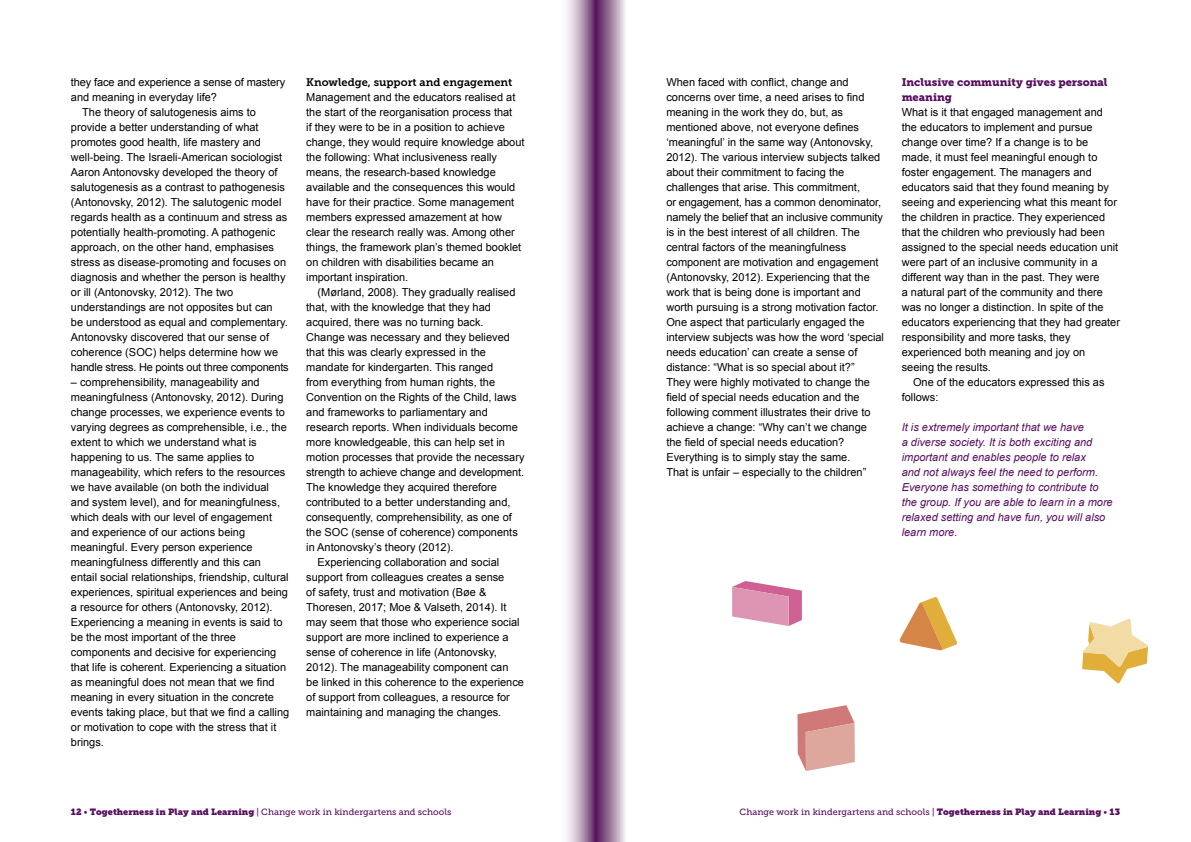
<style>
.page{position:relative;width:1191px;height:842px;background:#fff}
.page>*{position:absolute;margin:0;border:0;box-sizing:border-box;transform-origin:0 0}
.P_1st_paragraph{font:11px/15px "Arial";color:#000}
.P_1st_paragraph-2{font:italic 11px/15px "Arial";color:#570f5e}
.H2_Subtitle_Purple{font:11px/15px "Museo Slab 900";color:#570f5e}
.H3_Title{font:11px "Museo Slab 700";color:#000}
.t1{font:9px "Museo Slab 500";color:#570f5e}
.s1{font-family:"Museo Slab"}
</style>
<div class="page">
<svg style="left:566px;top:0;width:59px;height:842px;background:#aa8cac"></svg>
<svg style="left:732px;top:581px;width:70px;height:45px"></svg>
<svg style="left:797px;top:705px;width:58px;height:66px;background:#dea7a2"></svg>
<svg style="left:1082px;top:619px;width:66px;height:64px"></svg>
<svg style="left:899px;top:597px;width:58px;height:54px"></svg>
<p class="P_1st_paragraph" style="left:71px;top:75px;width:216px">they face and experience a sense of mastery and meaning in everyday life?</p>
<p class="P_1st_paragraph" style="left:71px;top:105px;width:219px;text-indent:11px">The theory of salutogenesis aims to provide a better understanding of what promotes good health, life mastery and well-being. The Israeli-American sociologist Aaron Antonovsky developed the theory of salutogenesis as a contrast to pathogenesis (Antonovsky, 2012). The salutogenic model regards health as a continuum and stress as potentially health-promoting. A pathogenic approach, on the other hand, emphasises stress as disease-promoting and focuses on diagnosis and whether the person is healthy or ill (Antonovsky, 2012). The two understandings are not opposites but can<br>be understood as equal and complementary.<br>Antonovsky discovered that our sense of coherence (SOC) helps determine how we handle stress. He points out three components</p>
<p class="P_1st_paragraph" style="left:71px;top:375px;width:220px">– comprehensibility, manageability and meaningfulness (Antonovsky, 2012). During change processes, we experience events to varying degrees as comprehensible, i.e., the extent to which we understand what is happening to us. The same applies to manageability, which refers to the resources we have available (on both the individual and system level), and for meaningfulness, which deals with our level of engagement and experience of our actions being meaningful. Every person experience meaningfulness differently and this can entail social relationships, friendship, cultural experiences, spiritual experiences and being a resource for others (Antonovsky, 2012).<br>Experiencing a meaning in events is said to be the most important of the three components and decisive for experiencing that life is coherent. Experiencing a situation as meaningful does not mean that we find meaning in every situation in the concrete events taking place, but that we find a calling or motivation to cope with the stress that it brings.</p>
<h3 class="H3_Title" style="left:306px;top:76px;width:207px">Knowledge, support and engagement</h3>
<p class="P_1st_paragraph" style="left:306px;top:90px;width:220px">Management and the educators realised at the start of the reorganisation process that<br>if they were to be in a position to achieve change, they would require knowledge about the following: What inclusiveness really means, the research-based knowledge available and the consequences this would have for their practice. Some management members expressed amazement at how clear the research really was. Among other things, the framework plan’s themed booklet on children with disabilities became an important inspiration.</p>
<p class="P_1st_paragraph" style="left:306px;top:285px;width:220px;text-indent:11px">(Mørland, 2008). They gradually realised that, with the knowledge that they had acquired, there was no turning back.<br>Change was necessary and they believed that this was clearly expressed in the mandate for kindergarten. This ranged<br>from everything from human rights, the Convention on the Rights of the Child, laws and frameworks to parliamentary and research reports. When individuals become more knowledgeable, this can help set in motion processes that provide the necessary strength to achieve change and development.<br>The knowledge they acquired therefore contributed to a better understanding and, consequently, comprehensibility, as one of the SOC (sense of coherence) components in Antonovsky’s theory (2012).</p>
<p class="P_1st_paragraph" style="left:306px;top:555px;width:219px;text-indent:11px">Experiencing collaboration and social support from colleagues creates a sense<br>of safety, trust and motivation (Bøe &amp; Thoresen, 2017; Moe &amp; Valseth, 2014). It may seem that those who experience social support are more inclined to experience a sense of coherence in life (Antonovsky, 2012). The manageability component can<br>be linked in this coherence to the experience of support from colleagues, a resource for maintaining and managing the changes.</p>
<p class="t1" style="left:71px;top:807px;width:382px"><span class="s1">12</span> • <span class="s1">Togetherness in Play and Learning</span> | Change work in kindergartens and schools</p>
<p class="P_1st_paragraph" style="left:666px;top:75px;width:219px">When faced with conflict, change and concerns over time, a need arises to find meaning in the work they do, but, as mentioned above, not everyone defines ‘meaningful’ in the same way (Antonovsky, 2012). The various interview subjects talked about their commitment to facing the challenges that arise. This commitment,<br>or engagement, has a common denominator, namely the belief that an inclusive community is in the best interest of all children. The central factors of the meaningfulness component are motivation and engagement (Antonovsky, 2012). Experiencing that the work that is being done is important and worth pursuing is a strong motivation factor.<br>One aspect that particularly engaged the interview subjects was how the word ‘special needs education’ can create a sense of distance: “What is so special about it?”<br>They were highly motivated to change the field of special needs education and the following comment illustrates their drive to achieve a change: “Why can’t we change the field of special needs education?<br>Everything is to simply stay the same.<br>That is unfair – especially to the children”</p>
<h2 class="H2_Subtitle_Purple" style="left:901px;top:75px;width:207px">Inclusive community gives personal meaning</h2>
<p class="P_1st_paragraph" style="left:901px;top:105px;width:220px">What is it that engaged management and the educators to implement and pursue change over time? If a change is to be made, it must feel meaningful enough to foster engagement. The managers and educators said that they found meaning by seeing and experiencing what this meant for the children in practice. They experienced that the children who previously had been assigned to the special needs education unit were part of an inclusive community in a different way than in the past. They were<br>a natural part of the community and there was no longer a distinction. In spite of the educators experiencing that they had greater responsibility and more tasks, they experienced both meaning and joy on seeing the results.</p>
<p class="P_1st_paragraph" style="left:901px;top:375px;width:204px;text-indent:11px">One of the educators expressed this as follows:</p>
<p class="P_1st_paragraph-2" style="left:901px;top:420px;width:212px">It is extremely important that we have<br>a diverse society. It is both exciting and important and enables people to relax<br>and not always feel the need to perform.<br>Everyone has something to contribute to the group. If you are able to learn in a more relaxed setting and have fun, you will also learn more.</p>
<p class="t1" style="left:739px;top:807px;width:382px">Change work in kindergartens and schools | <span class="s1">Togetherness in Play and Learning</span> • <span class="s1">13</span></p>
</div>
